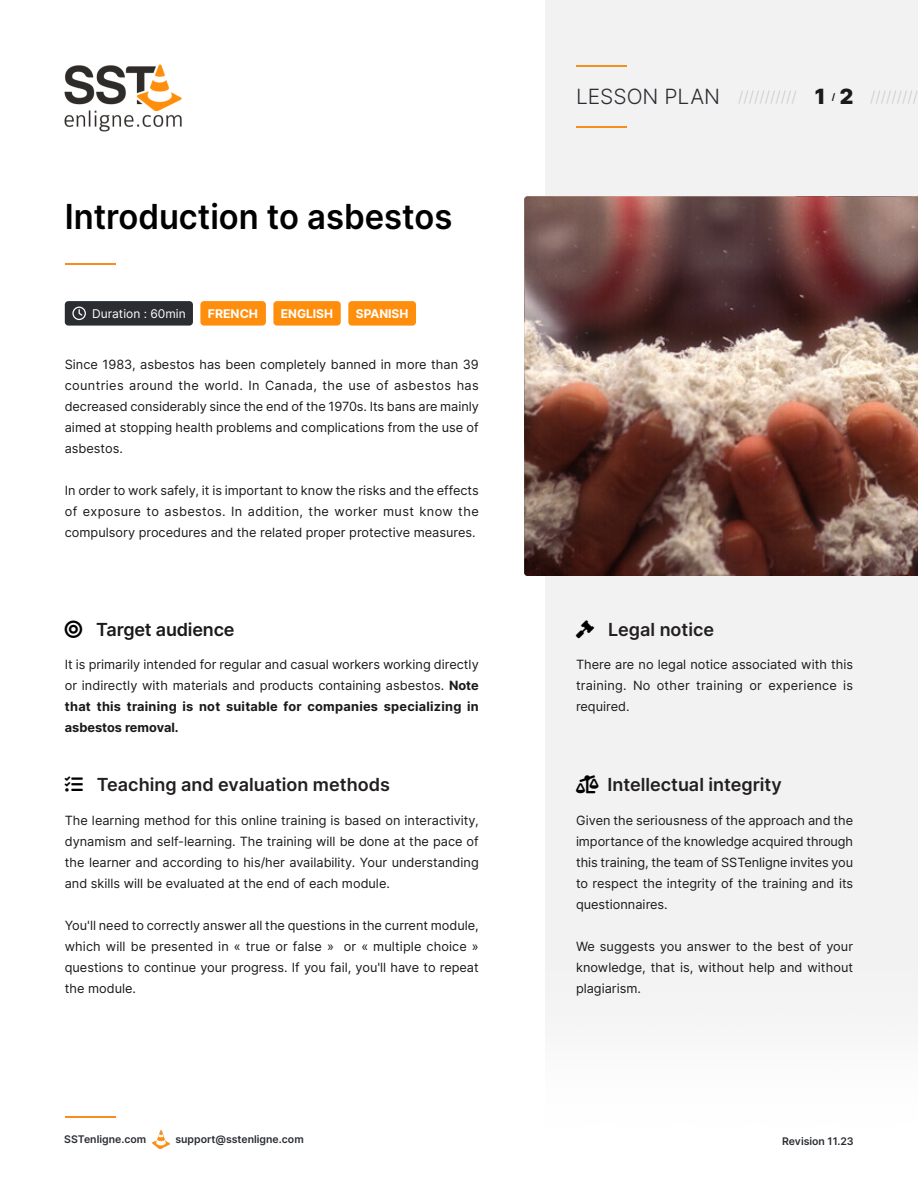
<style>
.page{position:relative;width:918px;height:1188px;background:#fff}
.page>*{position:absolute;margin:0;border:0;box-sizing:border-box;transform-origin:0 0}
.t1{font:600 34.5px "Inter";color:#000;scale:.95 1}
.t2{font:300 21px "Inter";color:#2a2d32}
.t3{font:600 18px "Inter";color:#231f20}
.t4{font:600 18px "Inter";letter-spacing:-.01em;color:#1a1a1a}
.t5{font:300 15px "Inter";color:#ccc}
.t6{font:12.75px/21px "Inter";color:#1a1a1a;text-align:justify}
.t7{font:700 12px "Inter";color:#fff}
.t8{font:12px "Inter";color:#fff}
.t9{font:600 10.5px "Inter";color:#2a2d32}
.t10{font:700 9px "Inter";color:#1a1a1a}
.s1{font-weight:900;font-size:21px;color:#1a1a1a}
.s2{color:#000}
.s3{font-weight:700}
</style>
<div class="page">
<div style="left:545px;top:0;width:373px;height:1016px;background:#f2f2f2"></div>
<img style="left:64px;top:64px;width:118px;height:68px">
<hr style="left:576px;top:65px;width:50px;height:1px;background:#f78d1e">
<hr style="left:576px;top:126px;width:50px;height:1px;background:#f78d1e">
<img style="left:152px;top:1131px;width:18px;height:17px">
<div style="left:348px;top:301px;width:68px;height:25px;background:#ff8e0c;border-radius:4px"></div>
<div style="left:200px;top:301px;width:66px;height:25px;background:#ff8e0c;border-radius:4px"></div>
<div style="left:273px;top:301px;width:68px;height:25px;background:#ff8e0c;border-radius:4px"></div>
<div style="left:65px;top:301px;width:128px;height:25px;background:#2a2d32;border-radius:4px"></div>
<svg style="left:72px;top:307px;width:14px;height:13px"></svg>
<hr style="left:65px;top:1116px;width:50px;height:1px;background:#f78d1e">
<hr style="left:65px;top:264px;width:50px;height:1px;background:#f78d1e">
<img style="left:524px;top:196px;width:394px;height:380px">
<svg style="left:576px;top:620px;width:18px;height:18px"></svg>
<svg style="left:576px;top:775px;width:23px;height:18px"></svg>
<h2 class="t2" style="left:576px;top:84px;width:146px">LESSON PLAN</h2>
<p class="t5" style="left:738px;top:88px;width:89px">/////////// <span class="s1">1</span></p>
<p class="t10" style="left:832px;top:91px;width:5px">/</p>
<p class="t5" style="left:840px;top:88px;width:80px"><span class="s1">2</span> /////////</p>
<h1 class="t1" style="left:65px;top:195px;width:409px">Introduction to asbestos</h1>
<p class="t8" style="left:92px;top:306px;width:95px">Duration : 60min</p>
<p class="t7" style="left:208px;top:306px;width:52px">FRENCH</p>
<p class="t7" style="left:281px;top:306px;width:54px">ENGLISH</p>
<p class="t7" style="left:356px;top:306px;width:54px">SPANISH</p>
<p class="t6" style="left:65px;top:354px;width:416px">Since 1983, asbestos has been completely banned in more than 39 countries around the world. In Canada, the use of asbestos has decreased considerably since the end of the 1970s. Its bans are mainly aimed at stopping health problems and complications from the use of asbestos.</p>
<p class="t6" style="left:65px;top:480px;width:416px">In order to work safely, it is important to know the risks and the effects of exposure to asbestos. In addition, the worker must know the compulsory procedures and the related proper protective measures.</p>
<h3 class="t4" style="left:65px;top:618px;width:171px"><span class="s2">◎</span> Target audience</h3>
<h3 class="t3" style="left:608px;top:618px;width:108px">Legal notice</h3>
<p class="t6" style="left:65px;top:654px;width:416px">It is primarily intended for regular and casual workers working directly or indirectly with materials and products containing asbestos. <span class="s3">Note that this training is not suitable for companies specializing in asbestos removal.</span></p>
<p class="t6" style="left:576px;top:654px;width:279px">There are no legal notice associated with this training. No other training or experience is required.</p>
<h3 class="t3" style="left:97px;top:773px;width:295px">Teaching and evaluation methods</h3>
<h3 class="t3" style="left:607px;top:773px;width:176px">Intellectual integrity</h3>
<p class="t6" style="left:65px;top:810px;width:415px">The learning method for this online training is based on interactivity, dynamism and self-learning. The training will be done at the pace of the learner and according to his/her availability. Your understanding and skills will be evaluated at the end of each module.</p>
<p class="t6" style="left:65px;top:915px;width:416px">You'll need to correctly answer all the questions in the current module, which will be presented in « true or false » or « multiple choice » questions to continue your progress. If you fail, you'll have to repeat the module.</p>
<p class="t6" style="left:576px;top:810px;width:279px">Given the seriousness of the approach and the importance of the knowledge acquired through this training, the team of SSTenligne invites you to respect the integrity of the training and its questionnaires.</p>
<p class="t6" style="left:576px;top:936px;width:279px">We suggests you answer to the best of your knowledge, that is, without help and without plagiarism.</p>
<p class="t9" style="left:64px;top:1132px;width:83px">SSTenligne.com</p>
<p class="t9" style="left:175px;top:1132px;width:130px">support@sstenligne.com</p>
<p class="t9" style="left:782px;top:1135px;width:73px">Revision 11.23</p>
</div>
